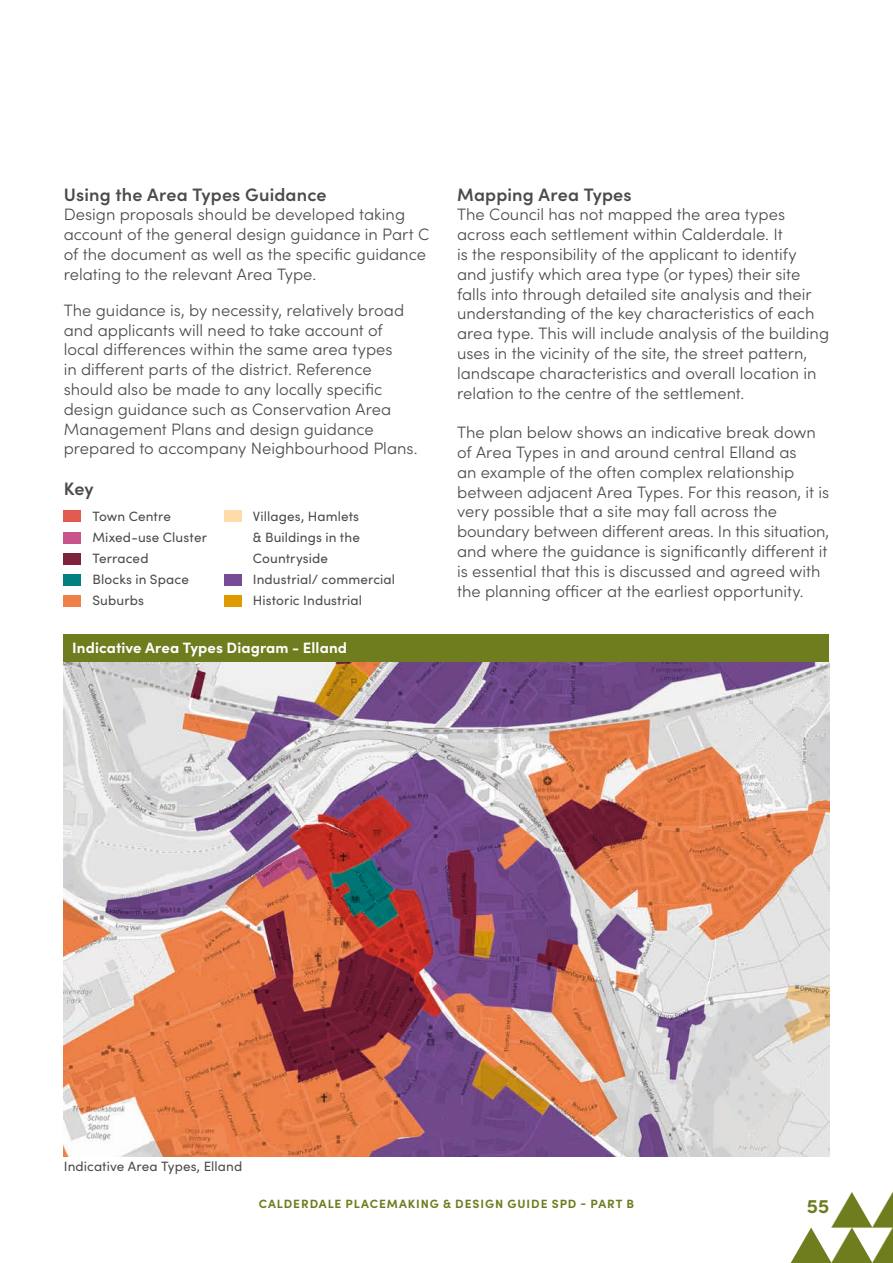
<style>
.page{position:relative;width:893px;height:1263px;background:#fff}
.page>*{position:absolute;margin:0;border:0;box-sizing:border-box;transform-origin:0 0}
.t1{font:700 19.5px "Sofia Pro";color:#6f7d1f}
.t2{font:600 18px "Sofia Pro";letter-spacing:.01em;color:#4b4b4a}
.t3{font:300 16.5px/19.8px "Sofia Pro";color:#4b4b4a}
.t4{font:700 15px "Sofia Pro";letter-spacing:.005em;color:#fff}
.t5{font:13.5px/21px "Sofia Pro";letter-spacing:.01em;color:#4b4b4a}
.t6{font:700 12px "Sofia Pro";letter-spacing:.08em;color:#6f7d1f}
</style>
<div class="page">
<svg style="left:791px;top:1192px;width:102px;height:71px"></svg>
<img style="left:64px;top:661px;width:765px;height:496px">
<div style="left:64px;top:634px;width:765px;height:27px;background:#6f7d1f"></div>
<div style="left:64px;top:510px;width:17px;height:12px;background:#e15b53"></div>
<div style="left:225px;top:510px;width:17px;height:12px;background:#fddcaa"></div>
<div style="left:64px;top:532px;width:17px;height:11px;background:#c7548b"></div>
<div style="left:64px;top:553px;width:17px;height:12px;background:#7d213c"></div>
<div style="left:64px;top:574px;width:17px;height:12px;background:#008180"></div>
<div style="left:225px;top:574px;width:17px;height:12px;background:#774c95"></div>
<div style="left:64px;top:595px;width:17px;height:12px;background:#ef8048"></div>
<div style="left:225px;top:595px;width:17px;height:12px;background:#dd9b00"></div>
<p class="t2" style="left:64px;top:181px;width:264px">Using the Area Types Guidance</p>
<p class="t3" style="left:64px;top:204px;width:367px">Design proposals should be developed taking account of the general design guidance in Part C of the document as well as the specific guidance relating to the relevant Area Type.</p>
<p class="t3" style="left:64px;top:299px;width:355px">The guidance is, by necessity, relatively broad and applicants will need to take account of local differences within the same area types<br>in different parts of the district. Reference should also be made to any locally specific design guidance such as Conservation Area Management Plans and design guidance prepared to accompany Neighbourhood Plans.</p>
<p class="t2" style="left:64px;top:475px;width:31px">Key</p>
<p class="t5" style="left:92px;top:504px;width:116px">Town Centre<br>Mixed-use Cluster<br>Terraced<br>Blocks in Space<br>Suburbs</p>
<p class="t5" style="left:253px;top:504px;width:144px">Villages, Hamlets<br>&amp; Buildings in the<br>Countryside<br>Industrial/ commercial<br>Historic Industrial</p>
<p class="t4" style="left:72px;top:636px;width:276px">Indicative Area Types Diagram - Elland</p>
<p class="t2" style="left:457px;top:181px;width:176px">Mapping Area Types</p>
<p class="t3" style="left:457px;top:204px;width:374px">The Council has not mapped the area types across each settlement within Calderdale. It<br>is the responsibility of the applicant to identify and justify which area type (or types) their site falls into through detailed site analysis and their understanding of the key characteristics of each area type. This will include analysis of the building uses in the vicinity of the site, the street pattern, landscape characteristics and overall location in relation to the centre of the settlement.</p>
<p class="t3" style="left:457px;top:422px;width:374px">The plan below shows an indicative break down of Area Types in and around central Elland as<br>an example of the often complex relationship between adjacent Area Types. For this reason, it is very possible that a site may fall across the boundary between different areas. In this situation, and where the guidance is significantly different it is essential that this is discussed and agreed with the planning officer at the earliest opportunity.</p>
<p class="t5" style="left:64px;top:1155px;width:180px">Indicative Area Types, Elland</p>
<p class="t6" style="left:259px;top:1194px;width:377px">CALDERDALE PLACEMAKING &amp; DESIGN GUIDE SPD - PART B</p>
<p class="t1" style="left:807px;top:1191px;width:24px">55</p>
</div>
